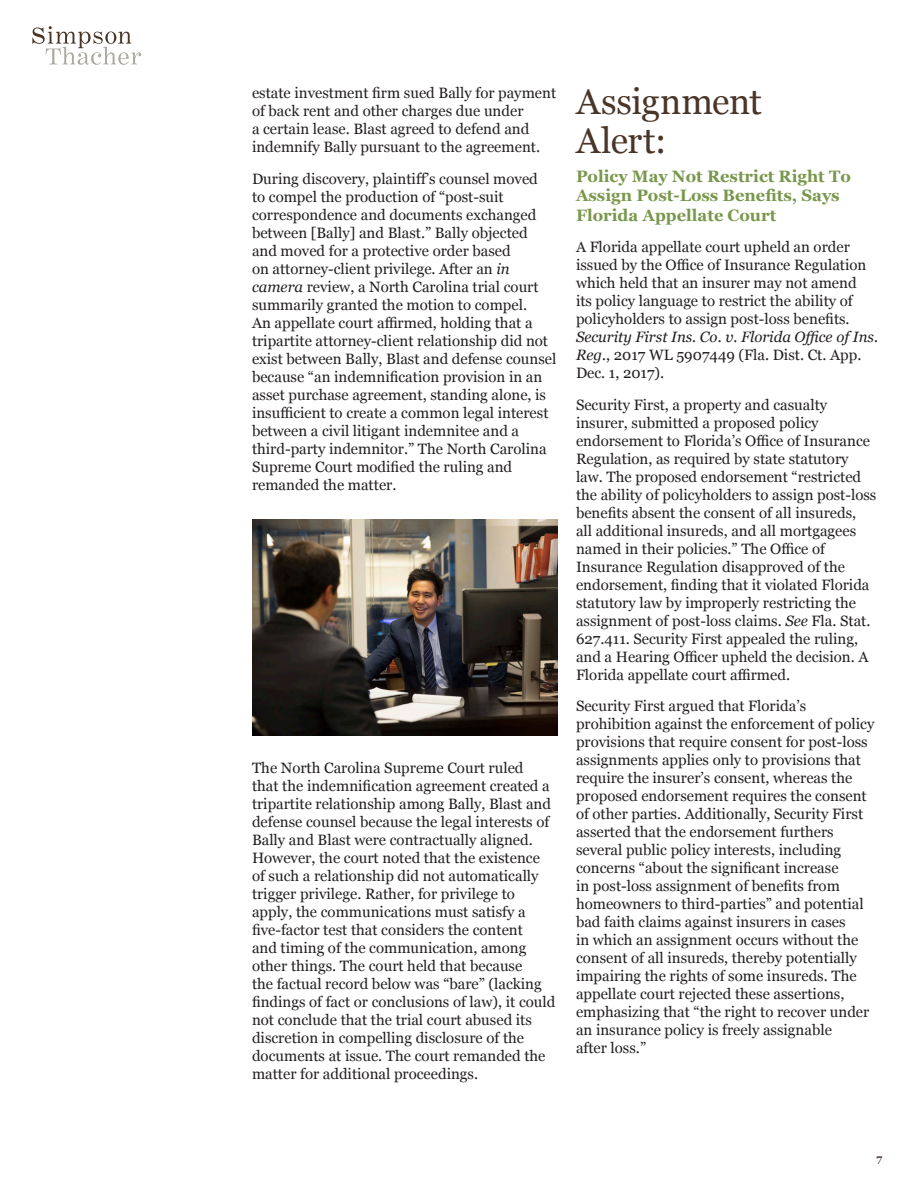
<style>
.page{position:relative;width:918px;height:1188px;background:#fff}
.page>*{position:absolute;margin:0;border:0;box-sizing:border-box;transform-origin:0 0}
.Subhead_24_26{font:36px/39px "Georgia";letter-spacing:-.015em;color:#4a3628}
.Head_Level_2{font:700 16.5px/19.5px "Georgia";color:#79974c}
.Standard_Text{font:15px/18px "Georgia";color:#231f20}
.t1{font:700 10.5px "Georgia";color:#4a3628}
.s1{font-style:italic}
</style>
<div class="page">
<svg style="left:32px;top:26px;width:109px;height:39px"></svg>
<img style="left:252px;top:520px;width:306px;height:216px">
<p class="Standard_Text" style="left:252px;top:84px;width:306px">estate investment firm sued Bally for payment of back rent and other charges due under<br>a certain lease. Blast agreed to defend and indemnify Bally pursuant to the agreement.</p>
<p class="Standard_Text" style="left:252px;top:169px;width:306px">During discovery, plaintiff’s counsel moved<br>to compel the production of “post-suit correspondence and documents exchanged between [Bally] and Blast.” Bally objected and moved for a protective order based<br>on attorney-client privilege. After an <span class="s1">in camera</span> review, a North Carolina trial court summarily granted the motion to compel.<br>An appellate court affirmed, holding that a tripartite attorney-client relationship did not exist between Bally, Blast and defense counsel because “an indemnification provision in an asset purchase agreement, standing alone, is insufficient to create a common legal interest between a civil litigant indemnitee and a third-party indemnitor.” The North Carolina Supreme Court modified the ruling and remanded the matter.</p>
<p class="Standard_Text" style="left:252px;top:759px;width:305px">The North Carolina Supreme Court ruled<br>that the indemnification agreement created a tripartite relationship among Bally, Blast and defense counsel because the legal interests of Bally and Blast were contractually aligned.<br>However, the court noted that the existence of such a relationship did not automatically trigger privilege. Rather, for privilege to apply, the communications must satisfy a five-factor test that considers the content<br>and timing of the communication, among other things. The court held that because<br>the factual record below was “bare” (lacking findings of fact or conclusions of law), it could not conclude that the trial court abused its discretion in compelling disclosure of the documents at issue. The court remanded the matter for additional proceedings.</p>
<p class="Subhead_24_26" style="left:576px;top:81px;width:187px">Assignment<br>Alert:</p>
<p class="Head_Level_2" style="left:576px;top:165px;width:276px">Policy May Not Restrict Right To<br>Assign Post-Loss Benefits, Says<br>Florida Appellate Court</p>
<p class="Standard_Text" style="left:576px;top:237px;width:304px">A Florida appellate court upheld an order issued by the Office of Insurance Regulation which held that an insurer may not amend<br>its policy language to restrict the ability of policyholders to assign post-loss benefits.<br><span class="s1">Security First Ins. Co. v. Florida Office of Ins.<br>Reg.</span>, 2017 WL 5907449 (Fla. Dist. Ct. App.<br>Dec. 1, 2017).</p>
<p class="Standard_Text" style="left:576px;top:395px;width:302px">Security First, a property and casualty insurer, submitted a proposed policy endorsement to Florida’s Office of Insurance Regulation, as required by state statutory law. The proposed endorsement “restricted the ability of policyholders to assign post-loss benefits absent the consent of all insureds,<br>all additional insureds, and all mortgagees named in their policies.” The Office of Insurance Regulation disapproved of the endorsement, finding that it violated Florida statutory law by improperly restricting the assignment of post-loss claims. <span class="s1">See</span> Fla. Stat.<br>627.411. Security First appealed the ruling, and a Hearing Officer upheld the decision. A Florida appellate court affirmed.</p>
<p class="Standard_Text" style="left:576px;top:696px;width:300px">Security First argued that Florida’s prohibition against the enforcement of policy provisions that require consent for post-loss assignments applies only to provisions that require the insurer’s consent, whereas the proposed endorsement requires the consent of other parties. Additionally, Security First asserted that the endorsement furthers several public policy interests, including concerns “about the significant increase<br>in post-loss assignment of benefits from homeowners to third-parties” and potential bad faith claims against insurers in cases<br>in which an assignment occurs without the consent of all insureds, thereby potentially impairing the rights of some insureds. The appellate court rejected these assertions, emphasizing that “the right to recover under an insurance policy is freely assignable<br>after loss.”</p>
<p class="t1" style="left:877px;top:1151px;width:7px">7</p>
</div>
